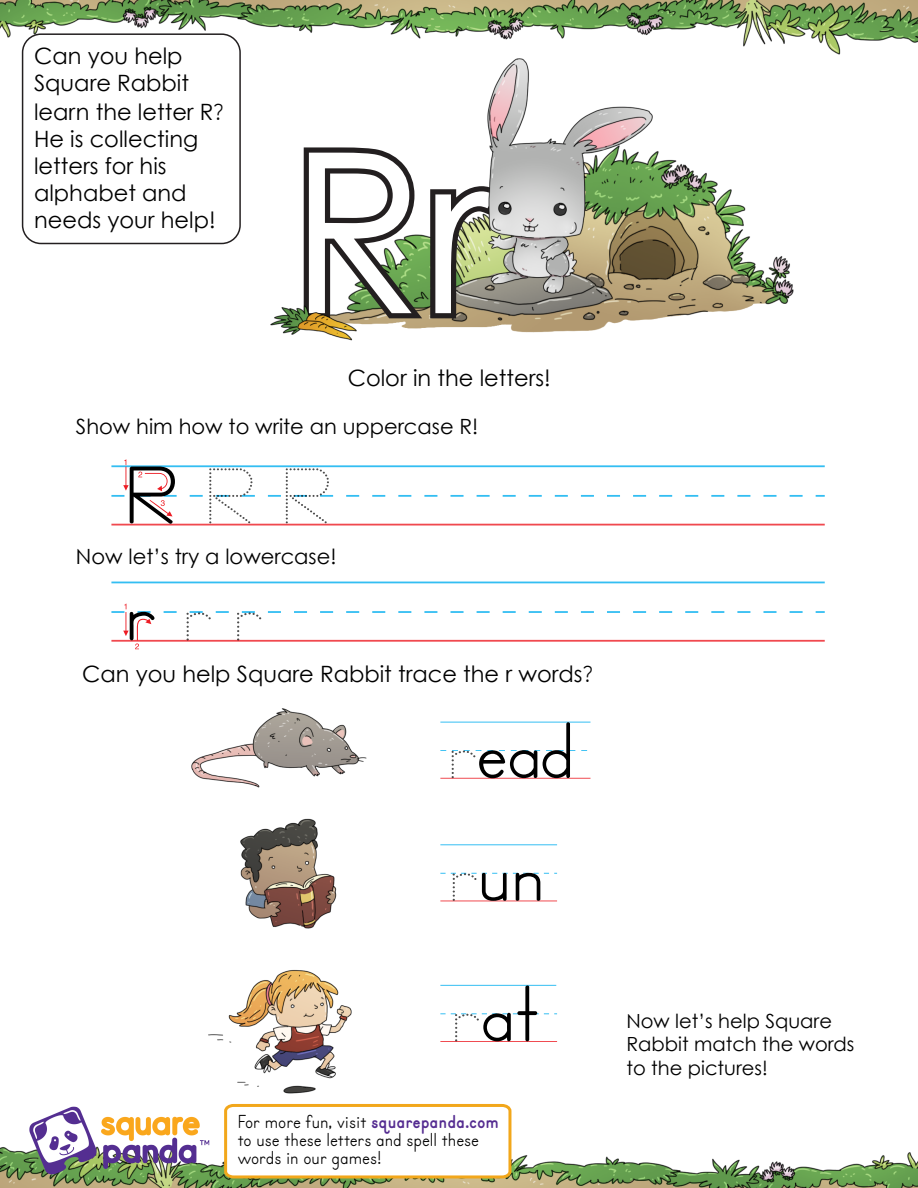
<style>
.page{position:relative;width:918px;height:1188px;background:#fff}
.page>*{position:absolute;margin:0;border:0;box-sizing:border-box;transform-origin:0 0}
.t1{font:22.5px/27.3px "Century Gothic";color:#000}
.t2{font:21px "Century Gothic";color:#000}
.t3{font:19.5px/18px "Primer Print";color:#000}
.t4{font:19.5px/23.4px "Century Gothic";color:#000}
.s1{font-family:"Primer Print";font-size:24px}
.s2{font-weight:700;color:#552d91}
</style>
<div class="page">
<hr style="left:111px;top:582px;width:714px;height:1px;background:#00aeef">
<hr style="left:111px;top:524px;width:714px;height:2px;background:#ed1c24">
<div style="left:22px;top:33px;width:219px;height:211px;border:2px solid #231f20;border-radius:18px"></div>
<hr style="left:440px;top:844px;width:117px;height:1px;background:#00aeef">
<hr style="left:440px;top:901px;width:117px;height:1px;background:#ed1c24">
<svg style="left:440px;top:873px;width:117px;height:28px"></svg>
<hr style="left:440px;top:778px;width:150px;height:1px;background:#ed1c24">
<svg style="left:440px;top:722px;width:150px;height:56px"></svg>
<svg style="left:111px;top:604px;width:714px;height:45px"></svg>
<svg style="left:111px;top:459px;width:714px;height:65px"></svg>
<img style="left:0;top:1147px;width:918px;height:41px">
<img style="left:653px;top:151px;width:140px;height:169px">
<img style="left:270px;top:58px;width:383px;height:283px">
<img style="left:191px;top:708px;width:176px;height:386px">
<img style="left:0;top:0;width:918px;height:54px">
<svg style="left:223px;top:1104px;width:290px;height:76px"></svg>
<img style="left:17px;top:1106px;width:201px;height:72px">
<hr style="left:440px;top:1041px;width:117px;height:1px;background:#ed1c24">
<svg style="left:440px;top:985px;width:117px;height:56px"></svg>
<p class="t1" style="left:34px;top:42px;width:191px">Can you help<br>Square Rabbit learn the letter R<span class="s1">?<br></span>He is collecting letters for his alphabet and needs your help!</p>
<p class="t1" style="left:348px;top:364px;width:205px">Color in the letters!</p>
<p class="t2" style="left:76px;top:413px;width:404px">Show him how to write an uppercase R!</p>
<p class="t2" style="left:76px;top:543px;width:262px">Now let’s try a lowercase!</p>
<p class="t1" style="left:82px;top:660px;width:512px">Can you help Square Rabbit trace the r words<span class="s1">?</span></p>
<p class="t3" style="left:238px;top:1114px;width:263px">For more fun, visit <span class="s2">squarepanda.com </span>to use these letters and spell these words in our games!</p>
<p class="t4" style="left:626px;top:1009px;width:230px">Now let’s help Square<br>Rabbit match the words to the pictures!</p>
</div>
